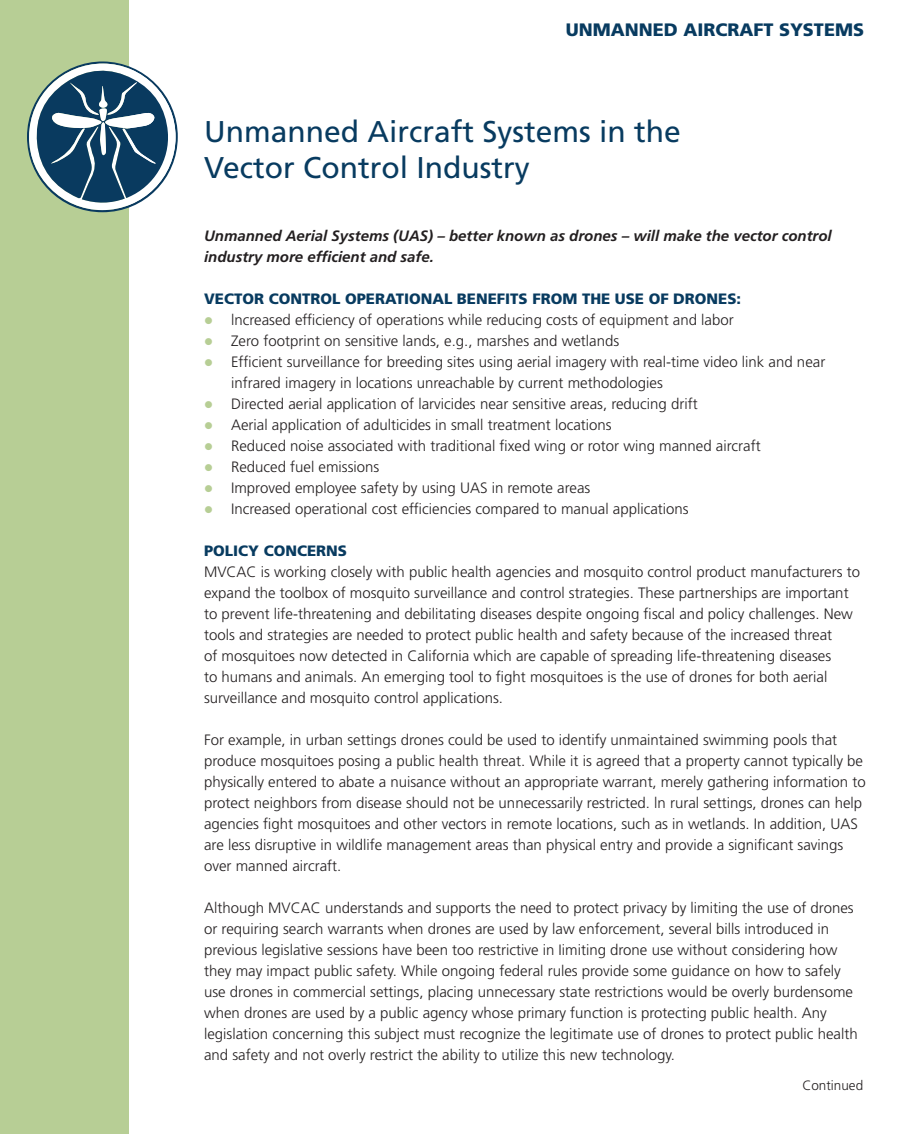
<style>
.page{position:relative;width:918px;height:1134px;background:#fff}
.page>*{position:absolute;margin:0;border:0;box-sizing:border-box;transform-origin:0 0}
.t1{font:30px "Frutiger LT Std";color:#083b60}
.t2{font:900 18px "Frutiger LT Std";color:#083b60}
.t3{font:300 15px/21px "Frutiger LT Std";color:#231f20}
.t4{font:italic 700 15px/21px "Frutiger LT Std";color:#231f20}
.t5{font:900 15px "Frutiger LT Std";color:#083b60}
.t6{font:300 13.5px "Frutiger LT Std";color:#231f20}
.s1{color:#b7ce95}
</style>
<div class="page">
<div style="left:0;top:0;width:129px;height:1134px;background:#b7ce95"></div>
<svg style="left:27px;top:62px;width:151px;height:150px"></svg>
<p class="t2" style="left:566px;top:19px;width:300px">UNMANNED AIRCRAFT SYSTEMS</p>
<p class="t1" style="left:204px;top:114px;width:478px">Unmanned Aircraft Systems in the</p>
<p class="t1" style="left:204px;top:150px;width:327px">Vector Control Industry</p>
<p class="t4" style="left:204px;top:225px;width:629px">Unmanned Aerial Systems (UAS) – better known as drones – will make the vector control industry more efficient and safe.</p>
<p class="t5" style="left:204px;top:289px;width:539px">VECTOR CONTROL OPERATIONAL BENEFITS FROM THE USE OF DRONES:</p>
<p class="t3" style="left:204px;top:309px;width:531px"><span class="s1">●</span> lncreased efficiency of operations while reducing costs of equipment and labor</p>
<p class="t3" style="left:204px;top:330px;width:417px"><span class="s1">●</span> Zero footprint on sensitive lands, e.g., marshes and wetlands</p>
<p class="t3" style="left:231px;top:351px;width:596px;text-indent:-27px"><span class="s1">●</span> Efficient surveillance for breeding sites using aerial imagery with real-time video link and near infrared imagery in locations unreachable by current methodologies</p>
<p class="t3" style="left:204px;top:393px;width:495px"><span class="s1">●</span> Directed aerial application of larvicides near sensitive areas, reducing drift</p>
<p class="t3" style="left:204px;top:414px;width:409px"><span class="s1">●</span> Aerial application of adulticides in small treatment locations</p>
<p class="t3" style="left:204px;top:435px;width:558px"><span class="s1">●</span> Reduced noise associated with traditional fixed wing or rotor wing manned aircraft</p>
<p class="t3" style="left:204px;top:456px;width:177px"><span class="s1">●</span> Reduced fuel emissions</p>
<p class="t3" style="left:204px;top:477px;width:388px"><span class="s1">●</span> Improved employee safety by using UAS in remote areas</p>
<p class="t3" style="left:204px;top:498px;width:486px"><span class="s1">●</span> Increased operational cost efficiencies compared to manual applications</p>
<p class="t5" style="left:204px;top:541px;width:144px">POLICY CONCERNS</p>
<p class="t3" style="left:204px;top:561px;width:657px">MVCAC is working closely with public health agencies and mosquito control product manufacturers to expand the toolbox of mosquito surveillance and control strategies. These partnerships are important to prevent life-threatening and debilitating diseases despite ongoing fiscal and policy challenges. New tools and strategies are needed to protect public health and safety because of the increased threat<br>of mosquitoes now detected in California which are capable of spreading life-threatening diseases<br>to humans and animals. An emerging tool to fight mosquitoes is the use of drones for both aerial surveillance and mosquito control applications.</p>
<p class="t3" style="left:204px;top:729px;width:663px">For example, in urban settings drones could be used to identify unmaintained swimming pools that produce mosquitoes posing a public health threat. While it is agreed that a property cannot typically be physically entered to abate a nuisance without an appropriate warrant, merely gathering information to protect neighbors from disease should not be unnecessarily restricted. ln rural settings, drones can help agencies fight mosquitoes and other vectors in remote locations, such as in wetlands. In addition, UAS are less disruptive in wildlife management areas than physical entry and provide a significant savings over manned aircraft.</p>
<p class="t3" style="left:204px;top:897px;width:655px">Although MVCAC understands and supports the need to protect privacy by limiting the use of drones or requiring search warrants when drones are used by law enforcement, several bills introduced in previous legislative sessions have been too restrictive in Iimiting drone use without considering how they may impact public safety. While ongoing federal rules provide some guidance on how to safely use drones in commercial settings, placing unnecessary state restrictions would be overly burdensome when drones are used by a public agency whose primary function is protecting public health. Any legislation concerning this subject must recognize the legitimate use of drones to protect public health and safety and not overly restrict the ability to utilize this new technology.</p>
<p class="t6" style="left:802px;top:1078px;width:62px">Continued</p>
</div>
